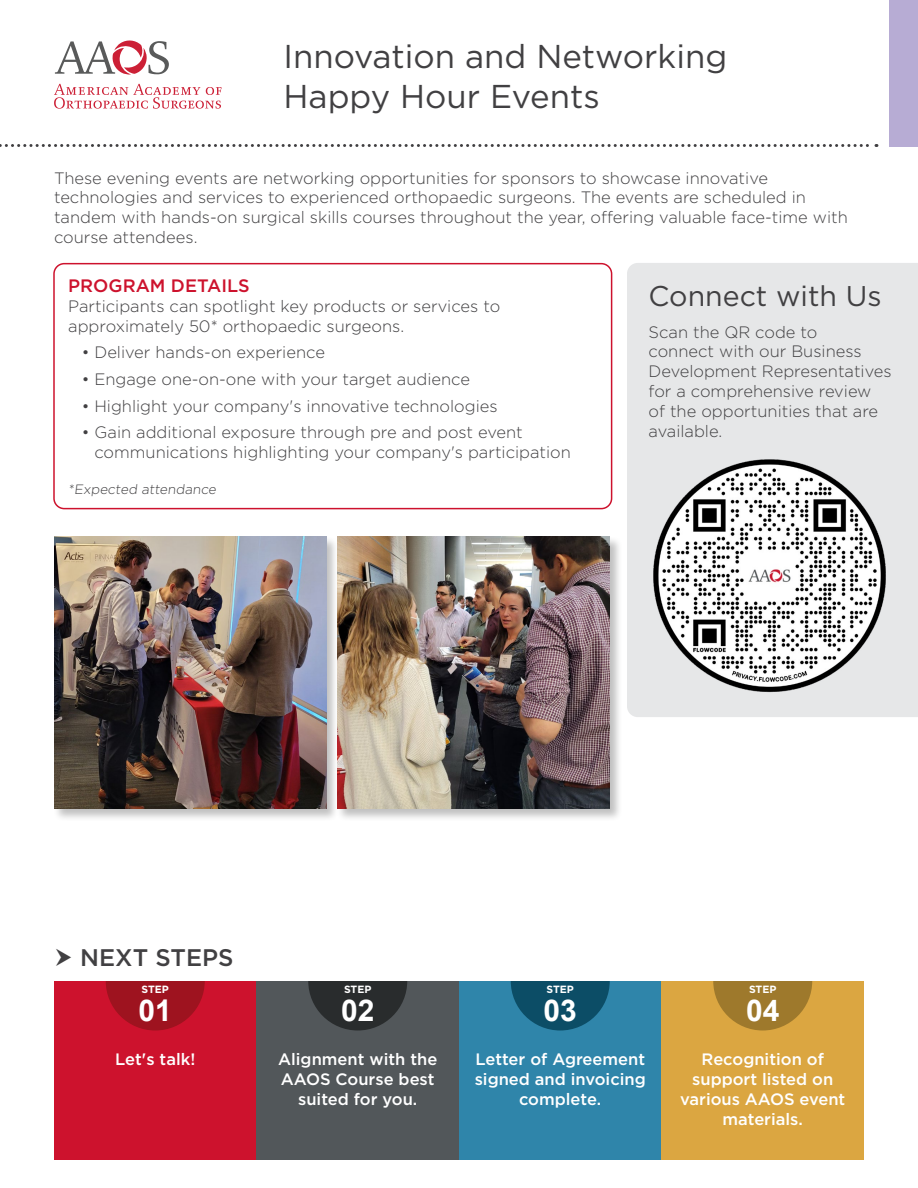
<style>
.page{position:relative;width:918px;height:1188px;background:#fff}
.page>*{position:absolute;margin:0;border:0;box-sizing:border-box;transform-origin:0 0}
.t1{font:33px/39.6px "Gotham";color:#414042}
.t2{font:700 30px "Arial";color:#fff}
.t3{font:28.5px "Gotham";color:#414042}
.t4{font:500 24px "Gotham";color:#414042}
.t5{font:500 18px "Gotham";color:#cd122d}
.t6{font:300 16.5px/19.8px "Gotham";color:#414042}
.t7{font:500 16.5px/19.8px "Gotham";color:#fff;text-align:center}
.t8{font:300 13.5px "Gotham";color:#414042}
.t9{font:700 10.5px "Gotham";color:#fff}
</style>
<div class="page">
<div style="left:627px;top:263px;width:291px;height:454px;background:#e6e7e8"></div>
<img style="left:649px;top:455px;width:241px;height:241px;border-radius:121px">
<svg style="left:0;top:144px;width:877px;height:3px"></svg>
<div style="left:54px;top:981px;width:202px;height:179px;background:#cd122d"></div>
<svg style="left:106px;top:981px;width:99px;height:49px"></svg>
<div style="left:256px;top:981px;width:203px;height:179px;background:#52575a"></div>
<svg style="left:308px;top:981px;width:99px;height:49px"></svg>
<div style="left:459px;top:981px;width:203px;height:179px;background:#2f85aa"></div>
<svg style="left:511px;top:981px;width:99px;height:49px"></svg>
<div style="left:662px;top:981px;width:202px;height:179px;background:#dba641"></div>
<svg style="left:713px;top:981px;width:99px;height:49px"></svg>
<div style="left:53px;top:263px;width:559px;height:246px;border:2px solid #cd122d;border-radius:10px"></div>
<svg style="left:55px;top:40px;width:114px;height:35px"></svg>
<svg style="left:54px;top:84px;width:167px;height:25px"></svg>
<div style="left:890px;top:0;width:28px;height:147px;background:#b7acd4"></div>
<div style="left:53px;top:535px;width:286px;height:287px;background:#000;opacity:.25"></div>
<img style="left:54px;top:537px;width:272px;height:272px">
<div style="left:337px;top:535px;width:286px;height:287px;background:#000;opacity:.25"></div>
<img style="left:338px;top:537px;width:272px;height:272px">
<h1 class="t1" style="left:284px;top:36px;width:445px">Innovation and Networking<br>Happy Hour Events</h1>
<p class="t6" style="left:54px;top:167px;width:795px">These evening events are networking opportunities for sponsors to showcase innovative technologies and services to experienced orthopaedic surgeons. The events are scheduled in tandem with hands-on surgical skills courses throughout the year, offering valuable face-time with course attendees.</p>
<p class="t5" style="left:68px;top:274px;width:183px">PROGRAM DETAILS</p>
<p class="t6" style="left:68px;top:296px;width:434px">Participants can spotlight key products or services to approximately 50* orthopaedic surgeons.</p>
<p class="t6" style="left:82px;top:342px;width:245px">• Deliver hands-on experience</p>
<p class="t6" style="left:82px;top:369px;width:390px">• Engage one-on-one with your target audience</p>
<p class="t6" style="left:82px;top:395px;width:417px">• Highlight your company's innovative technologies</p>
<p class="t6" style="left:94px;top:422px;width:478px;text-indent:-13px">• Gain additional exposure through pre and post event communications highlighting your company's participation</p>
<p class="t8" style="left:68px;top:481px;width:151px">*Expected attendance</p>
<h3 class="t3" style="left:649px;top:277px;width:234px">Connect with Us</h3>
<p class="t6" style="left:649px;top:321px;width:245px">Scan the QR code to<br>connect with our Business<br>Development Representatives for a comprehensive review of the opportunities that are available.</p>
<h3 class="t4" style="left:80px;top:942px;width:155px">NEXT STEPS</h3>
<p class="t9" style="left:142px;top:982px;width:29px">STEP</p>
<p class="t9" style="left:344px;top:982px;width:29px">STEP</p>
<p class="t9" style="left:547px;top:982px;width:29px">STEP</p>
<p class="t9" style="left:749px;top:982px;width:29px">STEP</p>
<h2 class="t2" style="left:139px;top:989px;width:35px">01</h2>
<h2 class="t2" style="left:341px;top:989px;width:35px">02</h2>
<p class="t7" style="left:278px;top:1049px;width:161px">Alignment with the<br>AAOS Course best suited for you.</p>
<p class="t7" style="left:115px;top:1049px;width:82px">Let's talk!</p>
<h2 class="t2" style="left:544px;top:989px;width:35px">03</h2>
<p class="t7" style="left:475px;top:1049px;width:173px">Letter of Agreement signed and invoicing complete.</p>
<h2 class="t2" style="left:746px;top:989px;width:35px">04</h2>
<p class="t7" style="left:680px;top:1049px;width:167px">Recognition of support listed on various AAOS event materials.</p>
</div>
